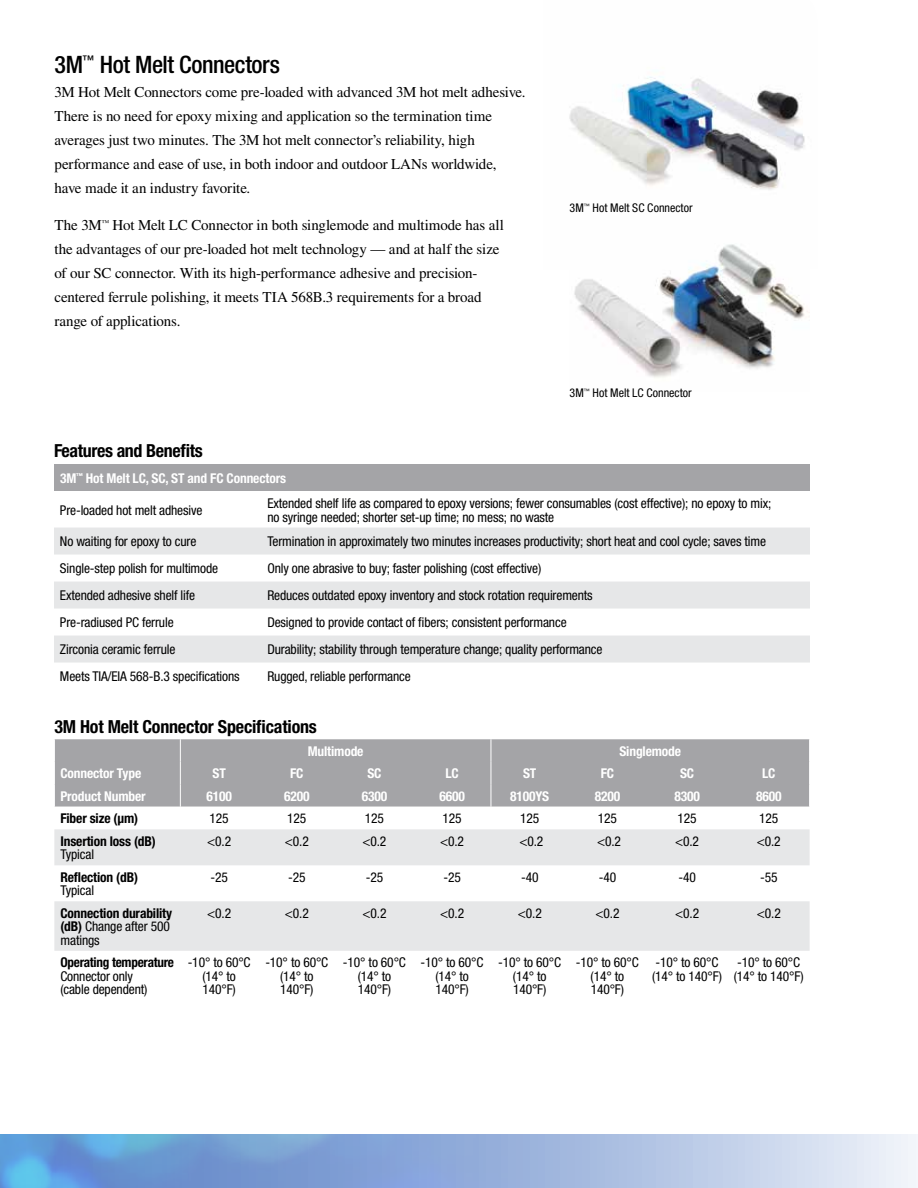
<style>
.page{position:relative;width:918px;height:1188px;background:#fff}
.page>*{position:absolute;margin:0;border:0;box-sizing:border-box;transform-origin:0 0}
.t1{font:500 condensed 24px "Helvetica Neue";letter-spacing:-.015em;color:#000}
.t2{font:700 condensed 18px "Helvetica Neue";letter-spacing:-.01em;color:#000}
.t3{font:15px/24px "Times";letter-spacing:-.01em;color:#000}
.t4{font:condensed 13.5px/13.5px "Helvetica Neue";letter-spacing:-.01em;color:#000;text-align:center}
.t5{font:700 condensed 13.5px "Helvetica Neue";letter-spacing:-.01em;color:#fff}
.t6{font:700 condensed 13.5px/13.5px "Helvetica Neue";letter-spacing:-.01em;color:#000}
.t7{font:condensed 12px "Helvetica Neue";letter-spacing:.005em;color:#000}
.s1{font-weight:400}
</style>
<div class="page">
<div style="left:55px;top:739px;width:754px;height:68px;background:#a4a4a7"></div>
<svg style="left:54px;top:829px;width:756px;height:122px;fill:#e6e7e8"></svg>
<svg style="left:180px;top:739px;width:1px;height:68px"></svg>
<svg style="left:491px;top:739px;width:1px;height:68px"></svg>
<div style="left:54px;top:464px;width:756px;height:27px;background:#a4a4a7"></div>
<svg style="left:54px;top:527px;width:756px;height:1px"></svg>
<svg style="left:54px;top:528px;width:756px;height:135px;fill:#e6e7e8"></svg>
<img style="left:569px;top:77px;width:236px;height:113px">
<img style="left:574px;top:244px;width:236px;height:134px">
<img style="left:0;top:1135px;width:918px;height:53px">
<h1 class="t1" style="left:55px;top:50px;width:227px">3M<sup>™</sup> Hot Melt Connectors</h1>
<p class="t3" style="left:55px;top:80px;width:473px">3M Hot Melt Connectors come pre-loaded with advanced 3M hot melt adhesive.<br>There is no need for epoxy mixing and application so the termination time averages just two minutes. The 3M hot melt connector’s reliability, high performance and ease of use, in both indoor and outdoor LANs worldwide, have made it an industry favorite.</p>
<p class="t3" style="left:55px;top:213px;width:451px">The 3M<sup>™</sup> Hot Melt LC Connector in both singlemode and multimode has all the advantages of our pre-loaded hot melt technology — and at half the size of our SC connector. With its high-performance adhesive and precision&shy;centered ferrule polishing, it meets TIA 568B.3 requirements for a broad range of applications.</p>
<p class="t7" style="left:570px;top:201px;width:125px">3M<sup>™</sup> Hot Melt SC Connector</p>
<p class="t7" style="left:570px;top:386px;width:124px">3M<sup>™</sup> Hot Melt LC Connector</p>
<h2 class="t2" style="left:54px;top:440px;width:150px">Features and Benefits</h2>
<p class="t5" style="left:60px;top:470px;width:228px">3M<sup>™</sup> Hot Melt LC, SC, ST and FC Connectors</p>
<p class="t4" style="left:60px;top:503px;width:144px">Pre-loaded hot melt adhesive</p>
<p class="t4" style="left:267px;top:496px;width:505px;text-align:left">Extended shelf life as compared to epoxy versions; fewer consumables (cost effective); no epoxy to mix; no syringe needed; shorter set-up time; no mess; no waste</p>
<p class="t4" style="left:60px;top:535px;width:138px">No waiting for epoxy to cure</p>
<p class="t4" style="left:267px;top:535px;width:500px">Termination in approximately two minutes increases productivity; short heat and cool cycle; saves time</p>
<p class="t4" style="left:60px;top:562px;width:160px">Single-step polish for multimode</p>
<p class="t4" style="left:267px;top:562px;width:275px">Only one abrasive to buy; faster polishing (cost effective)</p>
<p class="t4" style="left:60px;top:589px;width:137px">Extended adhesive shelf life</p>
<p class="t4" style="left:267px;top:589px;width:327px">Reduces outdated epoxy inventory and stock rotation requirements</p>
<p class="t4" style="left:60px;top:616px;width:115px">Pre-radiused PC ferrule</p>
<p class="t4" style="left:267px;top:616px;width:301px">Designed to provide contact of fibers; consistent performance</p>
<p class="t4" style="left:60px;top:643px;width:117px">Zirconia ceramic ferrule</p>
<p class="t4" style="left:267px;top:643px;width:337px">Durability; stability through temperature change; quality performance</p>
<p class="t4" style="left:60px;top:670px;width:181px">Meets TIA/EIA 568-B.3 specifications</p>
<p class="t4" style="left:267px;top:670px;width:145px">Rugged, reliable performance</p>
<h2 class="t2" style="left:54px;top:716px;width:264px">3M Hot Melt Connector Specifications</h2>
<p class="t5" style="left:308px;top:743px;width:57px">Multimode</p>
<p class="t5" style="left:619px;top:743px;width:63px">Singlemode</p>
<p class="t5" style="left:60px;top:765px;width:82px">Connector Type</p>
<p class="t5" style="left:213px;top:765px;width:15px">ST</p>
<p class="t5" style="left:290px;top:765px;width:15px">FC</p>
<p class="t5" style="left:367px;top:765px;width:16px">SC</p>
<p class="t5" style="left:445px;top:765px;width:15px">LC</p>
<p class="t5" style="left:523px;top:765px;width:15px">ST</p>
<p class="t5" style="left:601px;top:765px;width:15px">FC</p>
<p class="t5" style="left:680px;top:765px;width:16px">SC</p>
<p class="t5" style="left:762px;top:765px;width:15px">LC</p>
<p class="t5" style="left:60px;top:788px;width:87px">Product Number</p>
<p class="t5" style="left:206px;top:788px;width:27px">6100</p>
<p class="t5" style="left:284px;top:788px;width:27px">6200</p>
<p class="t5" style="left:362px;top:788px;width:27px">6300</p>
<p class="t5" style="left:439px;top:788px;width:27px">6600</p>
<p class="t5" style="left:510px;top:788px;width:41px">8100YS</p>
<p class="t5" style="left:595px;top:788px;width:27px">8200</p>
<p class="t5" style="left:674px;top:788px;width:27px">8300</p>
<p class="t5" style="left:756px;top:788px;width:27px">8600</p>
<p class="t6" style="left:60px;top:811px;width:79px">Fiber size (µm)</p>
<p class="t4" style="left:210px;top:812px;width:21px">125</p>
<p class="t4" style="left:287px;top:812px;width:21px">125</p>
<p class="t4" style="left:365px;top:812px;width:21px">125</p>
<p class="t4" style="left:443px;top:812px;width:21px">125</p>
<p class="t4" style="left:520px;top:812px;width:21px">125</p>
<p class="t4" style="left:598px;top:812px;width:21px">125</p>
<p class="t4" style="left:678px;top:812px;width:21px">125</p>
<p class="t4" style="left:759px;top:812px;width:21px">125</p>
<p class="t6" style="left:60px;top:834px;width:97px">Insertion loss (dB)</p>
<p class="t4" style="left:60px;top:848px;width:35px">Typical</p>
<p class="t4" style="left:207px;top:834px;width:25px">&lt;0.2</p>
<p class="t4" style="left:285px;top:834px;width:25px">&lt;0.2</p>
<p class="t4" style="left:363px;top:834px;width:25px">&lt;0.2</p>
<p class="t4" style="left:440px;top:834px;width:25px">&lt;0.2</p>
<p class="t4" style="left:519px;top:834px;width:25px">&lt;0.2</p>
<p class="t4" style="left:597px;top:834px;width:25px">&lt;0.2</p>
<p class="t4" style="left:675px;top:834px;width:25px">&lt;0.2</p>
<p class="t4" style="left:757px;top:834px;width:25px">&lt;0.2</p>
<p class="t6" style="left:60px;top:870px;width:79px">Reflection (dB)</p>
<p class="t4" style="left:60px;top:884px;width:35px">Typical</p>
<p class="t4" style="left:211px;top:870px;width:19px">-25</p>
<p class="t4" style="left:288px;top:870px;width:19px">-25</p>
<p class="t4" style="left:366px;top:870px;width:19px">-25</p>
<p class="t4" style="left:443px;top:870px;width:19px">-25</p>
<p class="t4" style="left:521px;top:870px;width:19px">-40</p>
<p class="t4" style="left:599px;top:870px;width:19px">-40</p>
<p class="t4" style="left:678px;top:870px;width:19px">-40</p>
<p class="t4" style="left:760px;top:870px;width:19px">-55</p>
<p class="t6" style="left:60px;top:906px;width:113px">Connection durability (dB) <span class="s1">Change after 500 matings</span></p>
<p class="t4" style="left:207px;top:906px;width:25px">&lt;0.2</p>
<p class="t4" style="left:285px;top:906px;width:25px">&lt;0.2</p>
<p class="t4" style="left:363px;top:906px;width:25px">&lt;0.2</p>
<p class="t4" style="left:440px;top:906px;width:25px">&lt;0.2</p>
<p class="t4" style="left:518px;top:906px;width:25px">&lt;0.2</p>
<p class="t4" style="left:596px;top:906px;width:25px">&lt;0.2</p>
<p class="t4" style="left:675px;top:906px;width:25px">&lt;0.2</p>
<p class="t4" style="left:757px;top:906px;width:25px">&lt;0.2</p>
<p class="t6" style="left:60px;top:956px;width:115px">Operating temperature</p>
<p class="t4" style="left:60px;top:969px;width:89px;text-align:left">Connector only (cable dependent)</p>
<p class="t4" style="left:188px;top:956px;width:64px">-10° to 60°C (14° to<br>140°F)</p>
<p class="t4" style="left:265px;top:956px;width:64px">-10° to 60°C (14° to<br>140°F)</p>
<p class="t4" style="left:343px;top:956px;width:64px">-10° to 60°C (14° to<br>140°F)</p>
<p class="t4" style="left:421px;top:956px;width:64px">-10° to 60°C (14° to<br>140°F)</p>
<p class="t4" style="left:498px;top:956px;width:64px">-10° to 60°C (14° to<br>140°F)</p>
<p class="t4" style="left:576px;top:956px;width:64px">-10° to 60°C (14° to<br>140°F)</p>
<p class="t4" style="left:652px;top:956px;width:71px;text-align:left">-10° to 60°C (14° to 140°F)</p>
<p class="t4" style="left:734px;top:956px;width:71px;text-align:left">-10° to 60°C (14° to 140°F)</p>
</div>
